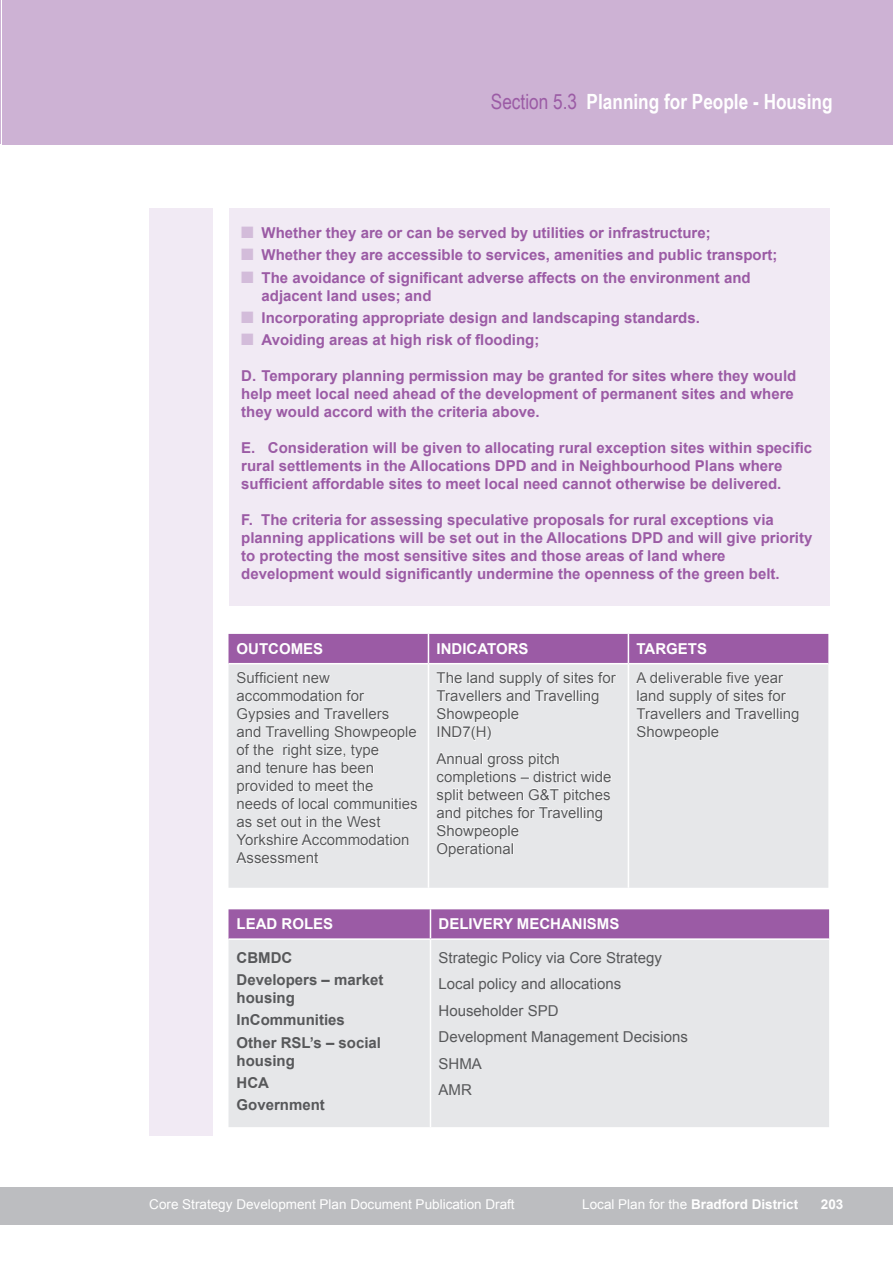
<style>
.page{position:relative;width:893px;height:1263px;background:#fff}
.page>*{position:absolute;margin:0;border:0;box-sizing:border-box;transform-origin:0 0}
.t1{font:700 21px "Arial Narrow";color:#fff}
.t2{font:700 15px/18px "Arial";color:#9b5ba5}
.t3{font:15px/18px "Arial";color:#57585a}
.t4{font:700 15px/22.2px "Arial";color:#57585a}
.t5{font:700 15px "Arial";color:#fff}
.t6{font:13.5px "Univers";color:#fff}
.t7{font:13.5px "Arial";color:#fff}
.t8{font:700 13.5px "Arial";color:#fff}
.t9{font:700 13.5px "Univers";color:#fff}
.s1{font-weight:400;color:#9b5ba5}
.s2{color:#d3bcda}
.s3{font-weight:400}
.s4{font-weight:700}
</style>
<div class="page">
<hr style="left:0;top:0;width:1px;height:144px;background:#cdb2d4">
<hr style="left:0;top:1186px;width:1px;height:38px;background:#bcbdc0">
<div style="left:149px;top:208px;width:64px;height:927px;background:#f1eaf4"></div>
<div style="left:2px;top:0;width:891px;height:145px;background:#cdb2d4"></div>
<div style="left:1px;top:1186px;width:892px;height:38px;background:#bcbdc0"></div>
<div style="left:230px;top:208px;width:600px;height:398px;background:#f1eaf4"></div>
<div style="left:229px;top:664px;width:599px;height:223px;background:#e6e7e9"></div>
<div style="left:229px;top:634px;width:599px;height:29px;background:#9b5ba5"></div>
<hr style="left:428px;top:664px;width:1px;height:223px;background:#fff">
<hr style="left:628px;top:664px;width:1px;height:223px;background:#fff">
<svg style="left:236px;top:671px;width:182px;height:193px"></svg>
<svg style="left:436px;top:671px;width:181px;height:70px"></svg>
<svg style="left:436px;top:752px;width:176px;height:105px"></svg>
<svg style="left:636px;top:671px;width:163px;height:69px"></svg>
<div style="left:229px;top:940px;width:600px;height:187px;background:#e6e7e9"></div>
<div style="left:229px;top:909px;width:600px;height:29px;background:#9b5ba5"></div>
<hr style="left:430px;top:939px;width:1px;height:188px;background:#fff">
<h1 class="t1" style="left:491px;top:86px;width:343px"><span class="s1">Section 5.3</span> Planning for People - Housing</h1>
<p class="t2" style="left:241px;top:224px;width:471px"><span class="s2">■</span> Whether they are or can be served by utilities or infrastructure;</p>
<p class="t2" style="left:241px;top:246px;width:538px"><span class="s2">■</span> Whether they are accessible to services, amenities and public transport;</p>
<p class="t2" style="left:262px;top:269px;width:491px;text-indent:-20px"><span class="s2">■</span> The avoidance of significant adverse affects on the environment and adjacent land uses; and</p>
<p class="t2" style="left:241px;top:309px;width:460px"><span class="s2">■</span> Incorporating appropriate design and landscaping standards.</p>
<p class="t2" style="left:241px;top:331px;width:300px"><span class="s2">■</span> Avoiding areas at high risk of flooding;</p>
<p class="t2" style="left:241px;top:367px;width:557px">D. Temporary planning permission may be granted for sites where they would help meet local need ahead of the development of permanent sites and where they would accord with the criteria above.</p>
<p class="t2" style="left:241px;top:439px;width:573px">E. Consideration will be given to allocating rural exception sites within specific rural settlements in the Allocations DPD and in Neighbourhood Plans where sufficient affordable sites to meet local need cannot otherwise be delivered.</p>
<p class="t2" style="left:241px;top:511px;width:573px">F. The criteria for assessing speculative proposals for rural exceptions via planning applications will be set out in the Allocations DPD and will give priority to protecting the most sensitive sites and those areas of land where development would significantly undermine the openness of the green belt.</p>
<p class="t5" style="left:237px;top:638px;width:88px">OUTCOMES</p>
<p class="t5" style="left:437px;top:638px;width:93px">INDICATORS</p>
<p class="t5" style="left:637px;top:638px;width:72px">TARGETS</p>
<p class="t3" style="left:237px;top:669px;width:182px">Sufficient new accommodation for<br>Gypsies and Travellers and Travelling Showpeople of the right size, type<br>and tenure has been provided to meet the needs of local communities as set out in the West<br>Yorkshire Accommodation<br>Assessment</p>
<p class="t3" style="left:437px;top:669px;width:181px">The land supply of sites for<br>Travellers and Travelling<br>Showpeople<br>IND7(H)</p>
<p class="t3" style="left:637px;top:669px;width:164px">A deliverable five year land supply of sites for<br>Travellers and Travelling<br>Showpeople</p>
<p class="t3" style="left:437px;top:749px;width:177px">Annual gross pitch completions – district wide split between G&amp;T pitches and pitches for Travelling<br>Showpeople<br>Operational</p>
<p class="t5" style="left:237px;top:914px;width:98px">LEAD ROLES</p>
<p class="t5" style="left:439px;top:914px;width:182px">DELIVERY MECHANISMS</p>
<p class="t4" style="left:237px;top:946px;width:148px">CBMDC<br>Developers – market</p>
<p class="t4" style="left:237px;top:987px;width:146px">housing<br>InCommunities<br>Other RSL’s – social</p>
<p class="t4" style="left:237px;top:1049px;width:90px">housing<br>HCA<br>Government</p>
<p class="t3" style="left:439px;top:944px;width:251px;line-height:26.5px">Strategic Policy via Core Strategy<br>Local policy and allocations<br>Householder SPD<br>Development Management Decisions<br>SHMA<br>AMR</p>
<p class="t7" style="left:149px;top:1195px;width:367px">Core Strategy Development Plan Document Publication Draft</p>
<p class="t8" style="left:582px;top:1195px;width:218px"><span class="s3">Local Plan for the</span> Bradford District</p>
<p class="t8" style="left:821px;top:1195px;width:24px">203</p>
<p class="t6" style="left:82px;top:1196px;width:148px">Adopted Core Strategy</p>
<p class="t6" style="left:489px;top:1196px;width:306px"><span class="s4">City of Bradford</span> Local Development Framework</p>
<p class="t9" style="left:810px;top:1195px;width:24px">203</p>
</div>
